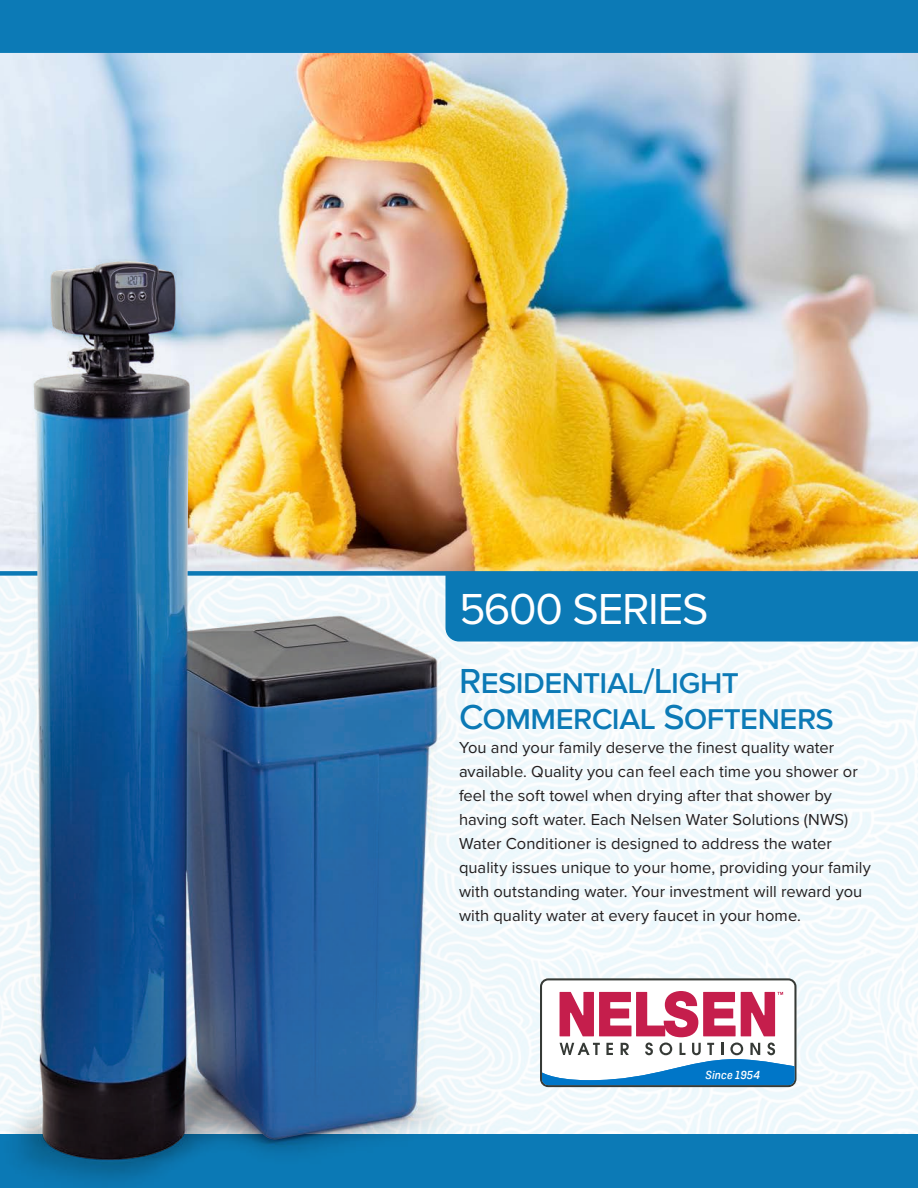
<style>
.page{position:relative;width:918px;height:1188px;background:#fff}
.page>*{position:absolute;margin:0;border:0;box-sizing:border-box;transform-origin:0 0}
.t1{font:45px "Proxima Nova";letter-spacing:-.025em;color:#fff}
.Main_Heading{font:500 36px/36px "Proxima Nova";letter-spacing:-.03em;color:#0c7ab6}
._01_Body_Text{font:16.5px/24px "Proxima Nova";letter-spacing:.005em;color:#231f20}
.t2{font:italic 500 12.3px "Ciutadella";color:#fff}
</style>
<div class="page">
<div style="left:0;top:0;width:918px;height:73px;background:#0c7ab6"></div>
<img style="left:0;top:52px;width:918px;height:522px">
<div style="left:0;top:1134px;width:918px;height:54px;background:#0c7ab6"></div>
<div style="left:499px;top:574px;width:419px;height:68px;background:#0c7ab6"></div>
<img style="left:0;top:236px;width:499px;height:946px">
<svg style="left:540px;top:978px;width:256px;height:109px"></svg>
<p class="t1" style="left:459px;top:575px;width:251px">5600 SERIES</p>
<p class="Main_Heading" style="left:459px;top:662px;width:376px">Residential/Light<br>Commercial Softeners</p>
<p class="_01_Body_Text" style="left:459px;top:735px;width:413px">You and your family deserve the finest quality water available. Quality you can feel each time you shower or feel the soft towel when drying after that shower by having soft water. Each Nelsen Water Solutions (NWS)<br>Water Conditioner is designed to address the water quality issues unique to your home, providing your family with outstanding water. Your investment will reward you with quality water at every faucet in your home.</p>
<p class="t2" style="left:706px;top:1068px;width:56px">Since 1954</p>
</div>
